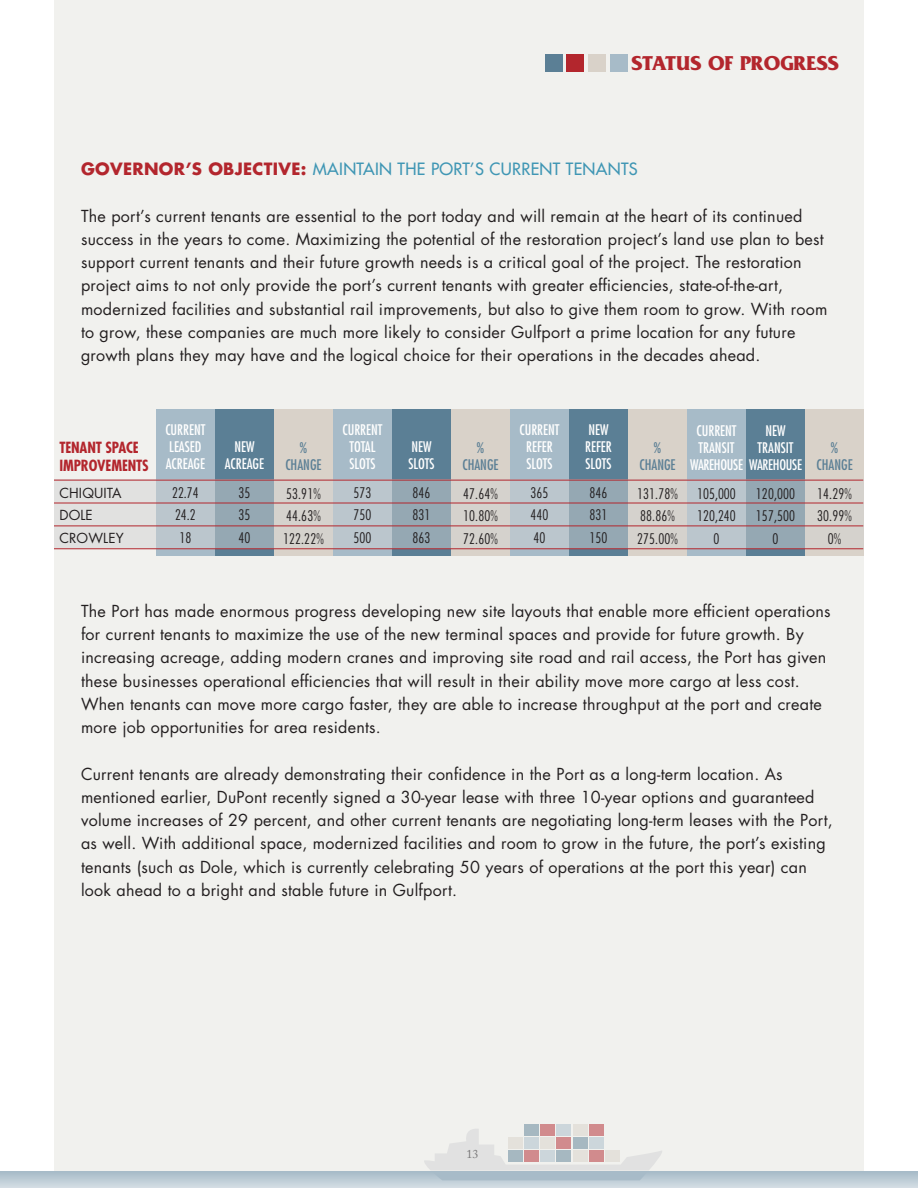
<style>
.page{position:relative;width:918px;height:1188px;background:#fff}
.page>*{position:absolute;margin:0;border:0;box-sizing:border-box;transform-origin:0 0}
.t1{font:700 21px "Fritz";color:#b3262d}
.t2{font:16.5px "Futura";letter-spacing:.02em;color:#3f96b4}
.t3{font:16.2px/23.2px "Futura";letter-spacing:.015em;color:#231f20}
.t4{font:700 condensed 15px/18px "Futura";letter-spacing:-.01em;color:#b3262d}
.t5{font:300 condensed 14.25px "Futura";letter-spacing:.01em;color:#231f20}
.t6{font:condensed 14.25px/17.1px "Futura";color:#fff;text-align:center}
.t7{font:condensed 14.25px "Futura";color:#5b7f95}
.t8{font:condensed 14.25px "Futura";letter-spacing:-.02em;color:#fff}
.t9{font:13.5px "Futura";letter-spacing:.01em;color:#231f20}
.t10{font:12px "Adobe Caslon";color:#231f20}
.s1{font-weight:700;color:#b3262d}
</style>
<div class="page">
<div style="left:54px;top:0;width:810px;height:1188px;background:#f1f1ee"></div>
<div style="left:545px;top:54px;width:18px;height:18px;background:#5b7f95"></div>
<div style="left:566px;top:54px;width:18px;height:18px;background:#b3262d"></div>
<div style="left:588px;top:54px;width:18px;height:18px;background:#d9d2c9"></div>
<div style="left:610px;top:54px;width:18px;height:18px;background:#a7bbc8"></div>
<div style="left:805px;top:410px;width:59px;height:146px;background:#d9d2c9"></div>
<div style="left:746px;top:410px;width:59px;height:146px;background:#5b7f95"></div>
<div style="left:687px;top:410px;width:59px;height:146px;background:#a7bbc8"></div>
<div style="left:628px;top:410px;width:59px;height:146px;background:#d9d2c9"></div>
<div style="left:569px;top:410px;width:59px;height:146px;background:#5b7f95"></div>
<div style="left:510px;top:410px;width:59px;height:146px;background:#a7bbc8"></div>
<div style="left:451px;top:410px;width:59px;height:146px;background:#d9d2c9"></div>
<div style="left:392px;top:410px;width:59px;height:146px;background:#5b7f95"></div>
<div style="left:333px;top:410px;width:59px;height:146px;background:#a7bbc8"></div>
<div style="left:274px;top:410px;width:59px;height:146px;background:#d9d2c9"></div>
<div style="left:215px;top:410px;width:59px;height:146px;background:#5b7f95"></div>
<div style="left:156px;top:410px;width:59px;height:146px;background:#a7bbc8"></div>
<svg style="left:54px;top:480px;width:810px;height:69px"></svg>
<hr style="left:54px;top:480px;width:809px;height:1px;background:#b3262d">
<hr style="left:54px;top:503px;width:809px;height:1px;background:#b3262d">
<hr style="left:54px;top:526px;width:809px;height:1px;background:#b3262d">
<hr style="left:54px;top:548px;width:809px;height:1px;background:#b3262d">
<svg style="left:424px;top:1126px;width:238px;height:44px"></svg>
<div style="left:508px;top:1150px;width:15px;height:12px;background:#a6b8c1"></div>
<div style="left:525px;top:1150px;width:14px;height:12px;background:#d18b8d"></div>
<div style="left:541px;top:1150px;width:14px;height:12px;background:#ccd6db"></div>
<div style="left:557px;top:1150px;width:14px;height:12px;background:#a6b8c1"></div>
<div style="left:573px;top:1150px;width:14px;height:12px;background:#e4e1db"></div>
<div style="left:589px;top:1150px;width:14px;height:12px;background:#d18b8d"></div>
<div style="left:605px;top:1150px;width:14px;height:12px;background:#e4e1db"></div>
<div style="left:508px;top:1137px;width:15px;height:12px;background:#e4e1db"></div>
<div style="left:525px;top:1137px;width:14px;height:12px;background:#ccd6db"></div>
<div style="left:541px;top:1137px;width:14px;height:12px;background:#e4e1db"></div>
<div style="left:557px;top:1137px;width:14px;height:12px;background:#d18b8d"></div>
<div style="left:573px;top:1137px;width:14px;height:12px;background:#a6b8c1"></div>
<div style="left:589px;top:1137px;width:14px;height:12px;background:#ccd6db"></div>
<div style="left:525px;top:1124px;width:14px;height:12px;background:#a6b8c1"></div>
<div style="left:541px;top:1124px;width:14px;height:12px;background:#d18b8d"></div>
<div style="left:557px;top:1124px;width:14px;height:12px;background:#ccd6db"></div>
<div style="left:573px;top:1124px;width:14px;height:12px;background:#e4e1db"></div>
<div style="left:589px;top:1124px;width:14px;height:12px;background:#d18b8d"></div>
<svg style="left:0;top:1171px;width:918px;height:17px;background:#bbcad4"></svg>
<p class="t1" style="left:632px;top:49px;width:209px">STATUS OF PROGRESS</p>
<p class="t2" style="left:81px;top:158px;width:558px"><span class="s1">GOVERNOR’S OBJECTIVE:</span> MAINTAIN THE PORT’S CURRENT TENANTS</p>
<p class="t3" style="left:81px;top:204px;width:748px">The port’s current tenants are essential to the port today and will remain at the heart of its continued success in the years to come. Maximizing the potential of the restoration project’s land use plan to best support current tenants and their future growth needs is a critical goal of the project. The restoration project aims to not only provide the port’s current tenants with greater efficiencies, state-of-the-art, modernized facilities and substantial rail improvements, but also to give them room to grow. With room to grow, these companies are much more likely to consider Gulfport a prime location for any future growth plans they may have and the logical choice for their operations in the decades ahead.</p>
<p class="t4" style="left:59px;top:438px;width:91px">TENANT SPACE<br>IMPROVEMENTS</p>
<p class="t9" style="left:59px;top:483px;width:64px">CHIQUITA</p>
<p class="t9" style="left:59px;top:506px;width:35px">DOLE</p>
<p class="t9" style="left:59px;top:528px;width:66px">CROWLEY</p>
<p class="t6" style="left:165px;top:421px;width:42px">CURRENT</p>
<p class="t6" style="left:169px;top:438px;width:34px">LEASED</p>
<p class="t6" style="left:166px;top:455px;width:41px">ACREAGE</p>
<p class="t5" style="left:172px;top:484px;width:28px">22.74</p>
<p class="t5" style="left:175px;top:506px;width:22px">24.2</p>
<p class="t5" style="left:179px;top:529px;width:13px">18</p>
<p class="t6" style="left:225px;top:438px;width:41px">NEW<br>ACREAGE</p>
<p class="t5" style="left:238px;top:484px;width:13px">35</p>
<p class="t5" style="left:238px;top:506px;width:13px">35</p>
<p class="t5" style="left:238px;top:529px;width:13px">40</p>
<p class="t7" style="left:300px;top:439px;width:9px">%</p>
<p class="t7" style="left:285px;top:456px;width:38px">CHANGE</p>
<p class="t5" style="left:286px;top:484px;width:36px">53.91%</p>
<p class="t5" style="left:286px;top:507px;width:36px">44.63%</p>
<p class="t5" style="left:283px;top:529px;width:42px">122.22%</p>
<p class="t6" style="left:342px;top:421px;width:42px">CURRENT</p>
<p class="t6" style="left:349px;top:438px;width:28px">TOTAL</p>
<p class="t6" style="left:349px;top:455px;width:28px">SLOTS</p>
<p class="t5" style="left:354px;top:484px;width:19px">573</p>
<p class="t5" style="left:354px;top:506px;width:19px">750</p>
<p class="t5" style="left:354px;top:529px;width:19px">500</p>
<p class="t6" style="left:408px;top:438px;width:28px;text-align:left">NEW<br>SLOTS</p>
<p class="t5" style="left:412px;top:484px;width:20px">846</p>
<p class="t5" style="left:412px;top:506px;width:20px">831</p>
<p class="t5" style="left:412px;top:529px;width:20px">863</p>
<p class="t7" style="left:477px;top:439px;width:9px">%</p>
<p class="t7" style="left:462px;top:456px;width:38px">CHANGE</p>
<p class="t5" style="left:463px;top:484px;width:36px">47.64%</p>
<p class="t5" style="left:463px;top:507px;width:36px">10.80%</p>
<p class="t5" style="left:463px;top:529px;width:36px">72.60%</p>
<p class="t6" style="left:519px;top:421px;width:42px">CURRENT</p>
<p class="t6" style="left:526px;top:438px;width:28px">REFER</p>
<p class="t6" style="left:526px;top:455px;width:28px">SLOTS</p>
<p class="t5" style="left:531px;top:484px;width:19px">365</p>
<p class="t5" style="left:531px;top:506px;width:19px">440</p>
<p class="t5" style="left:534px;top:529px;width:13px">40</p>
<p class="t6" style="left:585px;top:421px;width:28px;text-align:left">NEW<br>REFER<br>SLOTS</p>
<p class="t5" style="left:589px;top:484px;width:20px">846</p>
<p class="t5" style="left:589px;top:506px;width:20px">831</p>
<p class="t5" style="left:589px;top:529px;width:20px">150</p>
<p class="t7" style="left:654px;top:439px;width:9px">%</p>
<p class="t7" style="left:639px;top:456px;width:38px">CHANGE</p>
<p class="t5" style="left:637px;top:484px;width:42px">131.78%</p>
<p class="t5" style="left:640px;top:507px;width:36px">88.86%</p>
<p class="t5" style="left:637px;top:529px;width:42px">275.00%</p>
<p class="t6" style="left:697px;top:422px;width:42px">CURRENT</p>
<p class="t6" style="left:699px;top:439px;width:37px">TRANSIT</p>
<p class="t8" style="left:690px;top:456px;width:113px">WAREHOUSE WAREHOUSE</p>
<p class="t5" style="left:697px;top:484px;width:40px">105,000</p>
<p class="t5" style="left:697px;top:507px;width:40px">120,240</p>
<p class="t5" style="left:714px;top:529px;width:7px">0</p>
<p class="t6" style="left:758px;top:422px;width:37px">NEW<br>TRANSIT</p>
<p class="t5" style="left:756px;top:484px;width:41px">120,000</p>
<p class="t5" style="left:756px;top:507px;width:41px">157,500</p>
<p class="t5" style="left:773px;top:529px;width:7px">0</p>
<p class="t7" style="left:831px;top:439px;width:9px">%</p>
<p class="t7" style="left:817px;top:456px;width:38px">CHANGE</p>
<p class="t5" style="left:817px;top:484px;width:36px">14.29%</p>
<p class="t5" style="left:817px;top:507px;width:36px">30.99%</p>
<p class="t5" style="left:828px;top:529px;width:15px">0%</p>
<p class="t3" style="left:81px;top:599px;width:751px">The Port has made enormous progress developing new site layouts that enable more efficient operations for current tenants to maximize the use of the new terminal spaces and provide for future growth. By increasing acreage, adding modern cranes and improving site road and rail access, the Port has given these businesses operational efficiencies that will result in their ability move more cargo at less cost.<br>When tenants can move more cargo faster, they are able to increase throughput at the port and create more job opportunities for area residents.</p>
<p class="t3" style="left:81px;top:762px;width:753px">Current tenants are already demonstrating their confidence in the Port as a long-term location. As mentioned earlier, DuPont recently signed a 30-year lease with three 10-year options and guaranteed volume increases of 29 percent, and other current tenants are negotiating long-term leases with the Port, as well. With additional space, modernized facilities and room to grow in the future, the port’s existing tenants (such as Dole, which is currently celebrating 50 years of operations at the port this year) can look ahead to a bright and stable future in Gulfport.</p>
<p class="t10" style="left:466px;top:1147px;width:13px">13</p>
</div>
